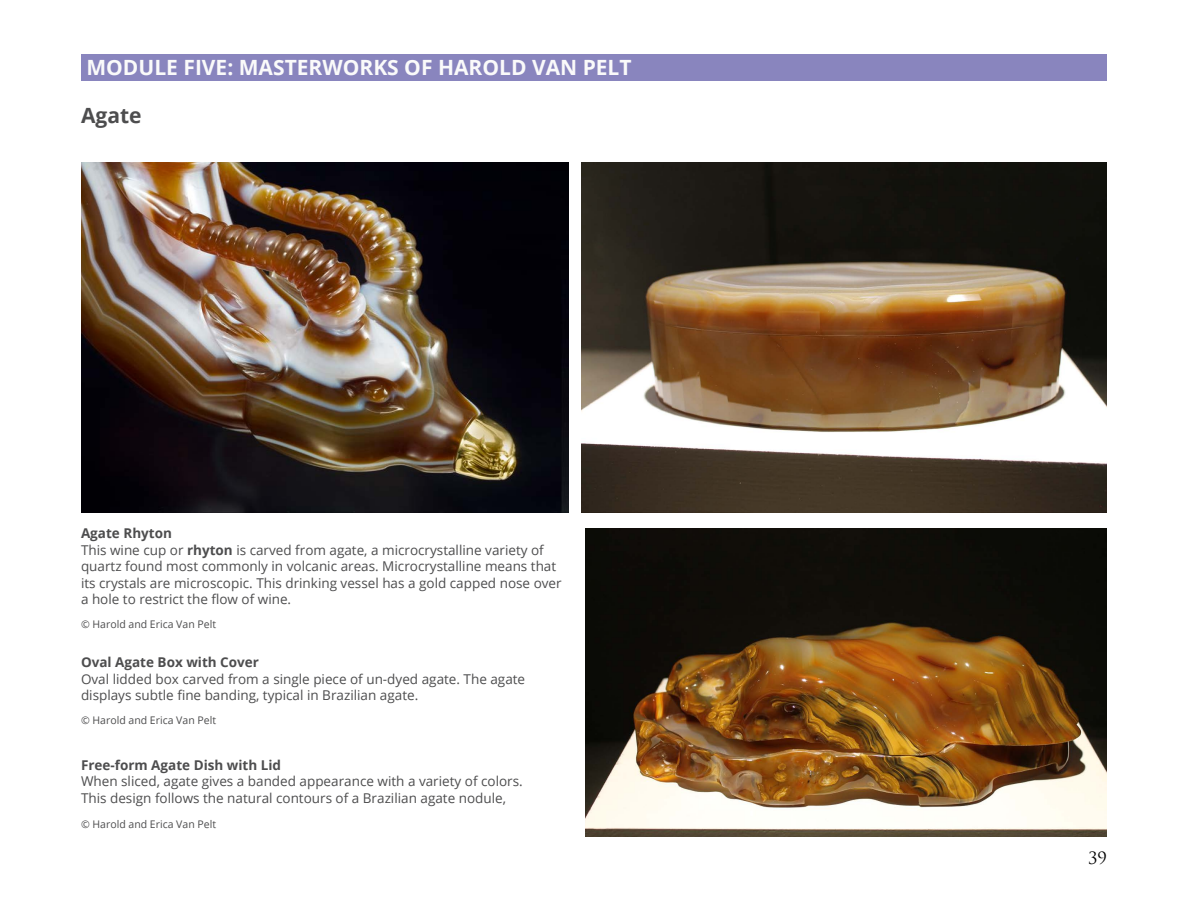
<style>
.page{position:relative;width:1188px;height:918px;background:#fff}
.page>*{position:absolute;margin:0;border:0;box-sizing:border-box;transform-origin:0 0}
.t1{font:700 21px "Open Sans";color:#fafafa}
.t2{font:700 21px "Open Sans";color:#4d4d4e}
.t3{font:16.5px "Trajan Pro";color:#000}
.t4{font:13.5px/16.5px "Open Sans";color:#4d4d4e}
.t5{font:700 13.5px "Open Sans";color:#4d4d4e}
.t6{font:10.5px "Open Sans";color:#4d4d4e}
.s1{font-weight:700}
</style>
<div class="page">
<div style="left:81px;top:54px;width:1026px;height:27px;background:#8985be"></div>
<img style="left:585px;top:528px;width:522px;height:309px">
<img style="left:81px;top:162px;width:487px;height:351px">
<img style="left:581px;top:162px;width:526px;height:351px">
<h1 class="t1" style="left:86px;top:52px;width:547px">MODULE FIVE: MASTERWORKS OF HAROLD VAN PELT</h1>
<h1 class="t2" style="left:81px;top:101px;width:62px">Agate</h1>
<p class="t4" style="left:81px;top:525px;width:482px"><span class="s1">Agate Rhyton<br></span>This wine cup or <span class="s1">rhyton</span> is carved from agate, a microcrystalline variety of quartz found most commonly in volcanic areas. Microcrystalline means that its crystals are microscopic. This drinking vessel has a gold capped nose over a hole to restrict the flow of wine.</p>
<p class="t6" style="left:81px;top:617px;width:137px">© Harold and Erica Van Pelt</p>
<p class="t5" style="left:81px;top:653px;width:180px">Oval Agate Box with Cover</p>
<p class="t4" style="left:81px;top:670px;width:446px">Oval lidded box carved from a single piece of un-dyed agate. The agate displays subtle fine banding, typical in Brazilian agate.</p>
<p class="t6" style="left:81px;top:713px;width:137px">© Harold and Erica Van Pelt</p>
<p class="t5" style="left:81px;top:755px;width:202px">Free-form Agate Dish with Lid</p>
<p class="t4" style="left:81px;top:773px;width:443px">When sliced, agate gives a banded appearance with a variety of colors.<br>This design follows the natural contours of a Brazilian agate nodule,</p>
<p class="t6" style="left:81px;top:817px;width:137px">© Harold and Erica Van Pelt</p>
<p class="t3" style="left:1088px;top:847px;width:20px">39</p>
</div>
